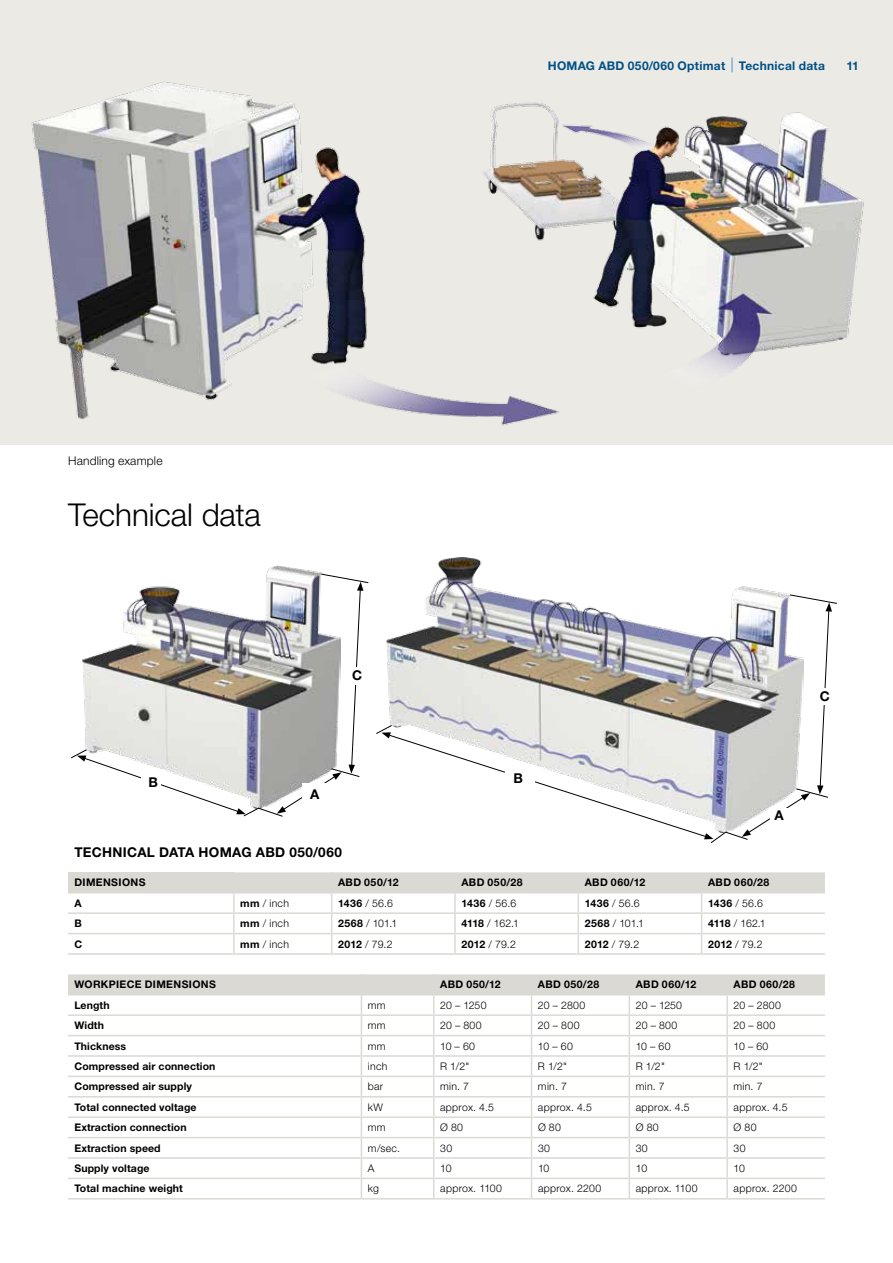
<style>
.page{position:relative;width:893px;height:1263px;background:#fff}
.page>*{position:absolute;margin:0;border:0;box-sizing:border-box;transform-origin:0 0}
.t1{font:300 31.5px "Helvetica Neue LTW1 G";letter-spacing:-.005em;color:#000}
.t2{font:700 13.5px "Helvetica Neue LTW1 G";letter-spacing:.025em;color:#000}
.t3{font:700 12px "Helvetica Neue LTW1 G";letter-spacing:.025em;color:#005185}
.t4{font:300 12px "Helvetica Neue LTW1 G";letter-spacing:.015em;color:#000}
.t5{font:300 10.5px "Helvetica Neue LTW1 G";letter-spacing:.025em;color:#000}
.t6{font:700 10.5px "Helvetica Neue LTW1 G";letter-spacing:.01em;color:#000}
.t7{font:700 10.5px "Helvetica Neue LTW1 G";letter-spacing:.035em;color:#000}
.s1{font-weight:700}
</style>
<div class="page">
<div style="left:0;top:0;width:893px;height:445px;background:#eceae5"></div>
<img style="left:31px;top:81px;width:833px;height:345px">
<img style="left:431px;top:557px;width:357px;height:37px">
<svg style="left:376px;top:594px;width:461px;height:250px"></svg>
<svg style="left:71px;top:573px;width:298px;height:244px"></svg>
<div style="left:506px;top:766px;width:29px;height:23px;background:#fff"></div>
<div style="left:141px;top:772px;width:20px;height:20px;background:#fff"></div>
<div style="left:770px;top:808px;width:29px;height:15px;background:#fff"></div>
<div style="left:302px;top:783px;width:26px;height:22px;background:#fff"></div>
<div style="left:812px;top:688px;width:21px;height:16px;background:#fff"></div>
<div style="left:344px;top:667px;width:21px;height:17px;background:#fff"></div>
<div style="left:68px;top:872px;width:166px;height:21px;background:#dad9d3"></div>
<svg style="left:68px;top:893px;width:165px;height:42px"></svg>
<hr style="left:68px;top:933px;width:166px;height:1px;background:#dad9d3">
<hr style="left:68px;top:953px;width:166px;height:2px;background:#dad9d3">
<hr style="left:68px;top:912px;width:166px;height:2px;background:#dad9d3">
<hr style="left:234px;top:953px;width:98px;height:2px;background:#dad9d3">
<hr style="left:332px;top:953px;width:123px;height:2px;background:#dad9d3">
<hr style="left:455px;top:953px;width:123px;height:2px;background:#dad9d3">
<hr style="left:578px;top:953px;width:124px;height:2px;background:#dad9d3">
<hr style="left:702px;top:953px;width:123px;height:2px;background:#dad9d3">
<svg style="left:233px;top:872px;width:592px;height:81px"></svg>
<hr style="left:68px;top:1198px;width:293px;height:1px;background:#dad9d3">
<hr style="left:361px;top:1198px;width:73px;height:1px;background:#dad9d3">
<hr style="left:434px;top:1198px;width:97px;height:1px;background:#dad9d3">
<hr style="left:727px;top:1198px;width:98px;height:1px;background:#dad9d3">
<svg style="left:68px;top:974px;width:757px;height:224px"></svg>
<hr style="left:531px;top:1198px;width:98px;height:1px;background:#dad9d3">
<hr style="left:629px;top:1198px;width:98px;height:1px;background:#dad9d3">
<svg style="left:731px;top:58px;width:2px;height:14px"></svg>
<p class="t3" style="left:548px;top:58px;width:278px">HOMAG ABD 050/060 Optimat Technical data</p>
<p class="t3" style="left:846px;top:58px;width:14px">11</p>
<p class="t4" style="left:68px;top:453px;width:96px">Handling example</p>
<h1 class="t1" style="left:68px;top:496px;width:194px">Technical data</h1>
<p class="t2" style="left:149px;top:774px;width:11px">B</p>
<p class="t2" style="left:352px;top:667px;width:12px">C</p>
<p class="t2" style="left:310px;top:786px;width:11px">A</p>
<p class="t2" style="left:513px;top:769px;width:11px">B</p>
<p class="t2" style="left:820px;top:688px;width:12px">C</p>
<p class="t2" style="left:774px;top:807px;width:11px">A</p>
<p class="t2" style="left:74px;top:844px;width:269px">TECHNICAL DATA HOMAG ABD 050/060</p>
<p class="t7" style="left:74px;top:876px;width:73px">DIMENSIONS</p>
<p class="t6" style="left:338px;top:876px;width:62px">ABD 050/12</p>
<p class="t6" style="left:461px;top:876px;width:63px">ABD 050/28</p>
<p class="t6" style="left:585px;top:876px;width:62px">ABD 060/12</p>
<p class="t6" style="left:708px;top:876px;width:63px">ABD 060/28</p>
<p class="t6" style="left:74px;top:896px;width:9px">A</p>
<p class="t5" style="left:240px;top:896px;width:50px"><span class="s1">mm</span> / inch</p>
<p class="t5" style="left:338px;top:896px;width:56px"><span class="s1">1436</span> / 56.6</p>
<p class="t5" style="left:461px;top:896px;width:56px"><span class="s1">1436</span> / 56.6</p>
<p class="t5" style="left:585px;top:896px;width:56px"><span class="s1">1436</span> / 56.6</p>
<p class="t5" style="left:708px;top:896px;width:56px"><span class="s1">1436</span> / 56.6</p>
<p class="t6" style="left:74px;top:917px;width:9px">B</p>
<p class="t5" style="left:240px;top:917px;width:50px"><span class="s1">mm</span> / inch</p>
<p class="t5" style="left:338px;top:917px;width:61px"><span class="s1">2568</span> / 101.1</p>
<p class="t5" style="left:461px;top:917px;width:59px"><span class="s1">4118</span> / 162.1</p>
<p class="t5" style="left:585px;top:917px;width:61px"><span class="s1">2568</span> / 101.1</p>
<p class="t5" style="left:708px;top:917px;width:59px"><span class="s1">4118</span> / 162.1</p>
<p class="t6" style="left:74px;top:937px;width:9px">C</p>
<p class="t5" style="left:240px;top:937px;width:50px"><span class="s1">mm</span> / inch</p>
<p class="t5" style="left:338px;top:937px;width:56px"><span class="s1">2012</span> / 79.2</p>
<p class="t5" style="left:461px;top:937px;width:56px"><span class="s1">2012</span> / 79.2</p>
<p class="t5" style="left:585px;top:937px;width:56px"><span class="s1">2012</span> / 79.2</p>
<p class="t5" style="left:708px;top:937px;width:56px"><span class="s1">2012</span> / 79.2</p>
<p class="t7" style="left:74px;top:978px;width:143px">WORKPIECE DIMENSIONS</p>
<p class="t6" style="left:440px;top:978px;width:62px">ABD 050/12</p>
<p class="t6" style="left:538px;top:978px;width:63px">ABD 050/28</p>
<p class="t6" style="left:636px;top:978px;width:62px">ABD 060/12</p>
<p class="t6" style="left:733px;top:978px;width:63px">ABD 060/28</p>
<p class="t6" style="left:74px;top:998px;width:37px">Length</p>
<p class="t5" style="left:368px;top:998px;width:19px">mm</p>
<p class="t5" style="left:440px;top:998px;width:48px">20 – 1250</p>
<p class="t5" style="left:538px;top:998px;width:49px">20 – 2800</p>
<p class="t5" style="left:636px;top:998px;width:48px">20 – 1250</p>
<p class="t5" style="left:733px;top:998px;width:49px">20 – 2800</p>
<p class="t6" style="left:74px;top:1019px;width:31px">Width</p>
<p class="t5" style="left:368px;top:1019px;width:19px">mm</p>
<p class="t5" style="left:440px;top:1019px;width:43px">20 – 800</p>
<p class="t5" style="left:538px;top:1019px;width:43px">20 – 800</p>
<p class="t5" style="left:636px;top:1019px;width:43px">20 – 800</p>
<p class="t5" style="left:733px;top:1019px;width:43px">20 – 800</p>
<p class="t6" style="left:74px;top:1039px;width:53px">Thickness</p>
<p class="t5" style="left:368px;top:1039px;width:19px">mm</p>
<p class="t5" style="left:440px;top:1039px;width:36px">10 – 60</p>
<p class="t5" style="left:538px;top:1039px;width:36px">10 – 60</p>
<p class="t5" style="left:636px;top:1039px;width:36px">10 – 60</p>
<p class="t5" style="left:734px;top:1039px;width:36px">10 – 60</p>
<p class="t6" style="left:74px;top:1060px;width:143px">Compressed air connection</p>
<p class="t5" style="left:368px;top:1060px;width:21px">inch</p>
<p class="t5" style="left:440px;top:1060px;width:31px">R 1/2"</p>
<p class="t5" style="left:538px;top:1060px;width:31px">R 1/2"</p>
<p class="t5" style="left:636px;top:1060px;width:31px">R 1/2"</p>
<p class="t5" style="left:734px;top:1060px;width:31px">R 1/2"</p>
<p class="t6" style="left:74px;top:1080px;width:119px">Compressed air supply</p>
<p class="t5" style="left:368px;top:1080px;width:17px">bar</p>
<p class="t5" style="left:440px;top:1080px;width:30px">min. 7</p>
<p class="t5" style="left:538px;top:1080px;width:30px">min. 7</p>
<p class="t5" style="left:636px;top:1080px;width:30px">min. 7</p>
<p class="t5" style="left:734px;top:1080px;width:30px">min. 7</p>
<p class="t6" style="left:74px;top:1100px;width:124px">Total connected voltage</p>
<p class="t5" style="left:368px;top:1100px;width:17px">kW</p>
<p class="t5" style="left:440px;top:1100px;width:55px">approx. 4.5</p>
<p class="t5" style="left:538px;top:1100px;width:55px">approx. 4.5</p>
<p class="t5" style="left:636px;top:1100px;width:55px">approx. 4.5</p>
<p class="t5" style="left:734px;top:1100px;width:55px">approx. 4.5</p>
<p class="t6" style="left:74px;top:1121px;width:114px">Extraction connection</p>
<p class="t5" style="left:368px;top:1121px;width:19px">mm</p>
<p class="t5" style="left:440px;top:1121px;width:24px">Ø 80</p>
<p class="t5" style="left:538px;top:1121px;width:24px">Ø 80</p>
<p class="t5" style="left:636px;top:1121px;width:24px">Ø 80</p>
<p class="t5" style="left:734px;top:1121px;width:24px">Ø 80</p>
<p class="t6" style="left:74px;top:1141px;width:88px">Extraction speed</p>
<p class="t5" style="left:368px;top:1141px;width:34px">m/sec.</p>
<p class="t5" style="left:440px;top:1141px;width:13px">30</p>
<p class="t5" style="left:538px;top:1141px;width:13px">30</p>
<p class="t5" style="left:636px;top:1141px;width:13px">30</p>
<p class="t5" style="left:734px;top:1141px;width:13px">30</p>
<p class="t6" style="left:75px;top:1162px;width:77px">Supply voltage</p>
<p class="t5" style="left:368px;top:1162px;width:8px">A</p>
<p class="t5" style="left:440px;top:1162px;width:13px">10</p>
<p class="t5" style="left:538px;top:1162px;width:13px">10</p>
<p class="t5" style="left:636px;top:1162px;width:13px">10</p>
<p class="t5" style="left:734px;top:1162px;width:13px">10</p>
<p class="t6" style="left:75px;top:1182px;width:110px">Total machine weight</p>
<p class="t5" style="left:368px;top:1182px;width:13px">kg</p>
<p class="t5" style="left:440px;top:1182px;width:63px">approx. 1100</p>
<p class="t5" style="left:538px;top:1182px;width:65px">approx. 2200</p>
<p class="t5" style="left:636px;top:1182px;width:63px">approx. 1100</p>
<p class="t5" style="left:734px;top:1182px;width:65px">approx. 2200</p>
</div>
